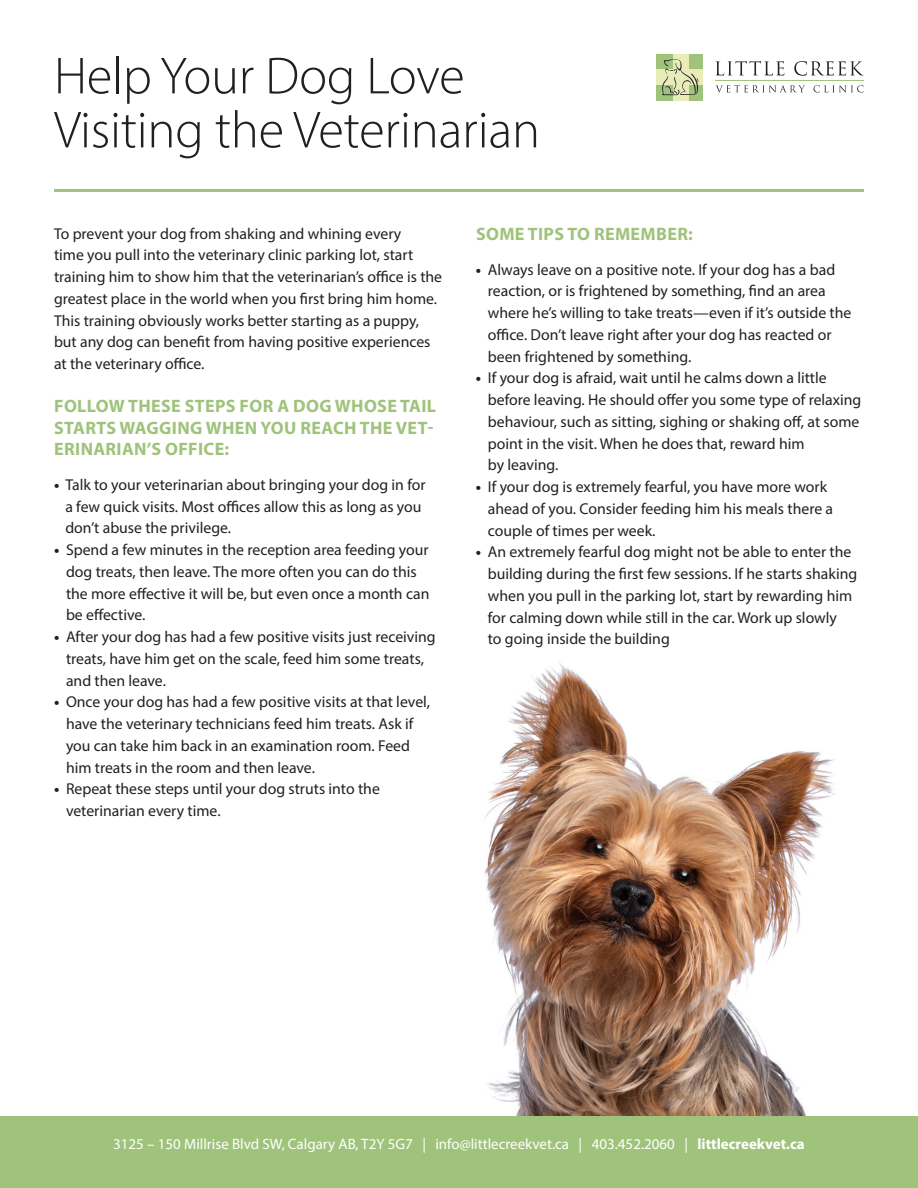
<style>
.page{position:relative;width:918px;height:1188px;background:#fff}
.page>*{position:absolute;margin:0;border:0;box-sizing:border-box;transform-origin:0 0}
.t1{font:300 52.5px/54px "Myriad Pro";letter-spacing:-.005em;color:#231f20}
.t2{font:700 18px/21.6px "Myriad Pro";letter-spacing:.02em;color:#9fc37b}
.t3{font:15.75px/21.8px "Myriad Pro";color:#231f20}
.t4{font:15px "Myriad Pro";color:#fff}
.s1{font-weight:700}
</style>
<div class="page">
<img style="left:385px;top:663px;width:533px;height:454px">
<div style="left:0;top:1117px;width:918px;height:71px;background:#9fc37b"></div>
<div style="left:657px;top:54px;width:46px;height:46px;background:#9fc37b"></div>
<div style="left:673px;top:54px;width:16px;height:46px;background:#e9ecb8"></div>
<div style="left:657px;top:69px;width:46px;height:16px;background:#e9ecb8"></div>
<svg style="left:662px;top:59px;width:36px;height:36px"></svg>
<svg style="left:715px;top:61px;width:69px;height:14px"></svg>
<svg style="left:794px;top:61px;width:70px;height:15px"></svg>
<svg style="left:716px;top:85px;width:89px;height:7px"></svg>
<svg style="left:814px;top:85px;width:50px;height:7px"></svg>
<hr style="left:715px;top:80px;width:149px;height:1px;background:#a1c37e">
<hr style="left:54px;top:189px;width:810px;height:3px;background:#9fc37b">
<h1 class="t1" style="left:54px;top:48px;width:488px">Help Your Dog Love<br>Visiting the Veterinarian</h1>
<p class="t3" style="left:54px;top:222px;width:390px">To prevent your dog from shaking and whining every<br>time you pull into the veterinary clinic parking lot, start training him to show him that the veterinarian’s office is the greatest place in the world when you first bring him home.<br>This training obviously works better starting as a puppy, but any dog can benefit from having positive experiences at the veterinary office.</p>
<p class="t2" style="left:54px;top:395px;width:383px">FOLLOW THESE STEPS FOR A DOG WHOSE TAIL<br>STARTS WAGGING WHEN YOU REACH THE VET-<br>ERINARIAN’S OFFICE:</p>
<p class="t3" style="left:65px;top:473px;width:362px;text-indent:-11px"><span class="s1">•</span> Talk to your veterinarian about bringing your dog in for a few quick visits. Most offices allow this as long as you don’t abuse the privilege.</p>
<p class="t3" style="left:66px;top:539px;width:365px;text-indent:-12px"><span class="s1">•</span> Spend a few minutes in the reception area feeding your dog treats, then leave. The more often you can do this the more effective it will be, but even once a month can be effective.</p>
<p class="t3" style="left:66px;top:626px;width:371px;text-indent:-12px"><span class="s1">•</span> After your dog has had a few positive visits just receiving treats, have him get on the scale, feed him some treats, and then leave.</p>
<p class="t3" style="left:66px;top:691px;width:366px;text-indent:-12px"><span class="s1">•</span> Once your dog has had a few positive visits at that level, have the veterinary technicians feed him treats. Ask if you can take him back in an examination room. Feed him treats in the room and then leave.</p>
<p class="t3" style="left:66px;top:778px;width:315px;text-indent:-12px"><span class="s1">•</span> Repeat these steps until your dog struts into the veterinarian every time.</p>
<p class="t2" style="left:476px;top:223px;width:218px">SOME TIPS TO REMEMBER:</p>
<p class="t3" style="left:488px;top:258px;width:365px;text-indent:-12px"><span class="s1">•</span> Always leave on a positive note. If your dog has a bad reaction, or is frightened by something, find an area where he’s willing to take treats—even if it’s outside the office. Don’t leave right after your dog has reacted or been frightened by something.</p>
<p class="t3" style="left:488px;top:367px;width:375px;text-indent:-12px"><span class="s1">•</span> If your dog is afraid, wait until he calms down a little before leaving. He should offer you some type of relaxing behaviour, such as sitting, sighing or shaking off, at some point in the visit. When he does that, reward him<br>by leaving.</p>
<p class="t3" style="left:488px;top:476px;width:347px;text-indent:-12px"><span class="s1">•</span> If your dog is extremely fearful, you have more work ahead of you. Consider feeding him his meals there a couple of times per week.</p>
<p class="t3" style="left:488px;top:541px;width:371px;text-indent:-12px"><span class="s1">•</span> An extremely fearful dog might not be able to enter the building during the first few sessions. If he starts shaking when you pull in the parking lot, start by rewarding him for calming down while still in the car. Work up slowly<br>to going inside the building</p>
<p class="t4" style="left:113px;top:1135px;width:693px">3125 – 150 Millrise Blvd SW, Calgary AB, T2Y 5G7 | info@littlecreekvet.ca | 403.452.2060 | <span class="s1">littlecreekvet.ca</span></p>
</div>
